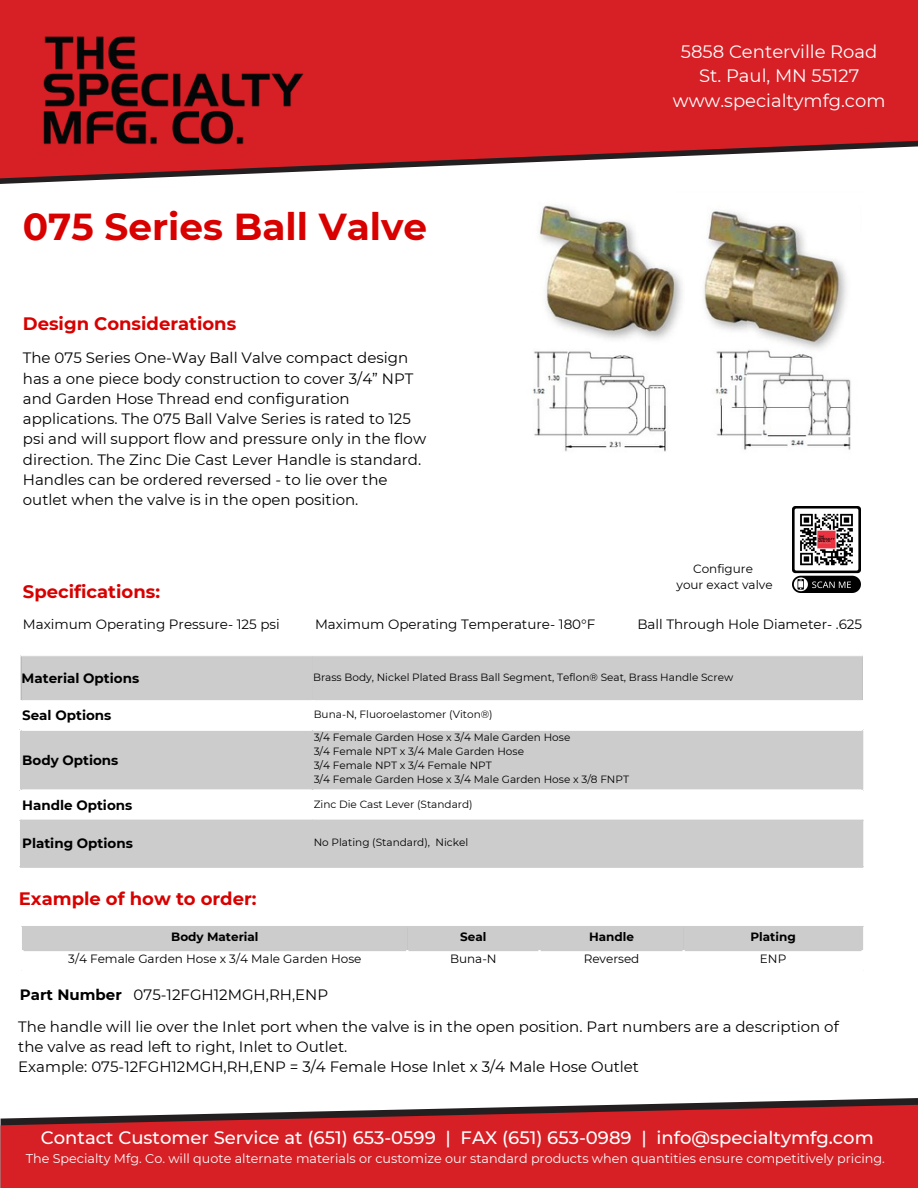
<style>
.page{position:relative;width:918px;height:1188px;background:#fff}
.page>*{position:absolute;margin:0;border:0;box-sizing:border-box;transform-origin:0 0}
.t1{font:700 37.5px "Montserrat";color:#d80100}
.t2{font:500 18px "Montserrat";color:#fff}
.t3{font:700 18px "Montserrat";color:#d80100}
.t4{font:18px/24.8px "Montserrat";color:#fff;text-align:center}
.t5{font:15px/20.2px "Montserrat";color:#000}
.t6{font:13.5px "Montserrat";color:#000}
.t7{font:700 13.5px "Montserrat";color:#000}
.t8{font:12.75px "Montserrat";color:#fff}
.t9{font:12px "Montserrat";color:#000}
.t10{font:700 12px "Montserrat";color:#000}
.t11{font:10.5px "Montserrat";color:#000}
.s1{font-weight:700}
</style>
<div class="page">
<svg style="left:0;top:0;width:918px;height:179px;background:#d4373c"></svg>
<svg style="left:609px;top:1098px;width:309px;height:7px"></svg>
<svg style="left:1px;top:1105px;width:917px;height:83px;background:#cc2b31"></svg>
<img style="left:26px;top:21px;width:290px;height:157px">
<div style="left:22px;top:927px;width:841px;height:23px;background:#ccc"></div>
<hr style="left:22px;top:926px;width:841px;height:1px;background:#ccc">
<hr style="left:24px;top:950px;width:837px;height:1px;background:#ccc">
<hr style="left:406px;top:950px;width:2px;height:20px;background:#fff">
<hr style="left:538px;top:950px;width:3px;height:20px;background:#fff">
<hr style="left:683px;top:950px;width:2px;height:20px;background:#fff">
<svg style="left:22px;top:656px;width:840px;height:210px;fill:#ccc"></svg>
<svg style="left:22px;top:792px;width:839px;height:28px"></svg>
<hr style="left:21px;top:656px;width:1px;height:44px;background:#ccc">
<hr style="left:312px;top:656px;width:1px;height:44px;background:#ccc">
<hr style="left:862px;top:656px;width:1px;height:44px;background:#ccc">
<hr style="left:22px;top:700px;width:839px;height:1px;background:#fff">
<hr style="left:311px;top:700px;width:3px;height:29px;background:#fff">
<hr style="left:311px;top:792px;width:3px;height:28px;background:#fff">
<hr style="left:861px;top:700px;width:2px;height:29px;background:#fff">
<hr style="left:861px;top:792px;width:2px;height:28px;background:#fff">
<hr style="left:20px;top:729px;width:843px;height:2px;background:#fff">
<hr style="left:20px;top:789px;width:843px;height:3px;background:#fff">
<hr style="left:20px;top:731px;width:2px;height:58px;background:#ccc">
<hr style="left:20px;top:822px;width:2px;height:44px;background:#ccc">
<hr style="left:311px;top:731px;width:3px;height:58px;background:#ccc">
<hr style="left:311px;top:822px;width:3px;height:44px;background:#ccc">
<hr style="left:861px;top:731px;width:2px;height:58px;background:#ccc">
<hr style="left:861px;top:822px;width:2px;height:44px;background:#ccc">
<hr style="left:20px;top:820px;width:843px;height:2px;background:#ccc">
<hr style="left:20px;top:866px;width:843px;height:2px;background:#ccc">
<img style="left:793px;top:506px;width:67px;height:87px">
<img style="left:532px;top:205px;width:319px;height:247px">
<p class="t1" style="left:23px;top:204px;width:406px">075 Series Ball Valve</p>
<h2 class="t3" style="left:23px;top:312px;width:215px">Design Considerations</h2>
<p class="t5" style="left:23px;top:348px;width:405px">The 075 Series One-Way Ball Valve compact design has a one piece body construction to cover 3/4” NPT and Garden Hose Thread end configuration applications. The 075 Ball Valve Series is rated to 125 psi and will support flow and pressure only in the flow direction. The Zinc Die Cast Lever Handle is standard.<br>Handles can be ordered reversed - to lie over the outlet when the valve is in the open position.</p>
<p class="t3" style="left:23px;top:580px;width:139px">Specifications:</p>
<p class="t4" style="left:673px;top:39px;width:214px">5858 Centerville Road<br>St. Paul, MN 55127 www.specialtymfg.com</p>
<p class="t9" style="left:693px;top:562px;width:61px">Configure</p>
<h4 class="t9" style="left:677px;top:578px;width:98px">your exact valve</h4>
<h4 class="t6" style="left:23px;top:616px;width:258px">Maximum Operating Pressure- 125 psi</h4>
<h2 class="t6" style="left:315px;top:616px;width:282px">Maximum Operating Temperature- 180°F</h2>
<h5 class="t6" style="left:637px;top:616px;width:226px">Ball Through Hole Diameter- .625</h5>
<p class="t7" style="left:22px;top:670px;width:119px">Material Options</p>
<h5 class="t11" style="left:313px;top:671px;width:422px">Brass Body, Nickel Plated Brass Ball Segment, Teflon® Seat, Brass Handle Screw</h5>
<h5 class="t7" style="left:22px;top:707px;width:91px">Seal Options</h5>
<h5 class="t11" style="left:314px;top:708px;width:181px">Buna-N, Fluoroelastomer (Viton®)</h5>
<p class="t7" style="left:22px;top:752px;width:98px">Body Options</p>
<p class="t11" style="left:314px;top:731px;width:258px">3/4 Female Garden Hose x 3/4 Male Garden Hose</p>
<p class="t11" style="left:314px;top:745px;width:212px">3/4 Female NPT x 3/4 Male Garden Hose</p>
<p class="t11" style="left:314px;top:759px;width:180px">3/4 Female NPT x 3/4 Female NPT</p>
<p class="t11" style="left:314px;top:773px;width:317px">3/4 Female Garden Hose x 3/4 Male Garden Hose x 3/8 FNPT</p>
<p class="t7" style="left:22px;top:797px;width:112px">Handle Options</p>
<p class="t11" style="left:314px;top:798px;width:161px">Zinc Die Cast Lever (Standard)</p>
<p class="t7" style="left:22px;top:835px;width:112px">Plating Options</p>
<p class="t11" style="left:314px;top:836px;width:156px">No Plating (Standard), Nickel</p>
<p class="t3" style="left:19px;top:888px;width:239px">Example of how to order:</p>
<h3 class="t10" style="left:171px;top:929px;width:89px">Body Material</h3>
<h1 class="t10" style="left:460px;top:929px;width:28px">Seal</h1>
<h2 class="t10" style="left:589px;top:929px;width:46px">Handle</h2>
<p class="t10" style="left:750px;top:929px;width:47px">Plating</p>
<h2 class="t9" style="left:68px;top:952px;width:295px">3/4 Female Garden Hose x 3/4 Male Garden Hose</h2>
<p class="t9" style="left:450px;top:952px;width:48px">Buna-N</p>
<p class="t9" style="left:584px;top:952px;width:57px">Reversed</p>
<p class="t9" style="left:760px;top:952px;width:28px">ENP</p>
<p class="t5" style="left:20px;top:984px;width:310px"><span class="s1">Part Number</span> 075-12FGH12MGH,RH,ENP</p>
<p class="t5" style="left:18px;top:1016px;width:822px">The handle will lie over the Inlet port when the valve is in the open position. Part numbers are a description of the valve as read left to right, Inlet to Outlet.<br>Example: 075-12FGH12MGH,RH,ENP = 3/4 Female Hose Inlet x 3/4 Male Hose Outlet</p>
<p class="t2" style="left:41px;top:1127px;width:834px">Contact Customer Service at (651) 653-0599 | FAX (651) 653-0989 | info@specialtymfg.com</p>
<p class="t8" style="left:26px;top:1150px;width:861px">The Specialty Mfg. Co. will quote alternate materials or customize our standard products when quantities ensure competitively pricing.</p>
</div>
